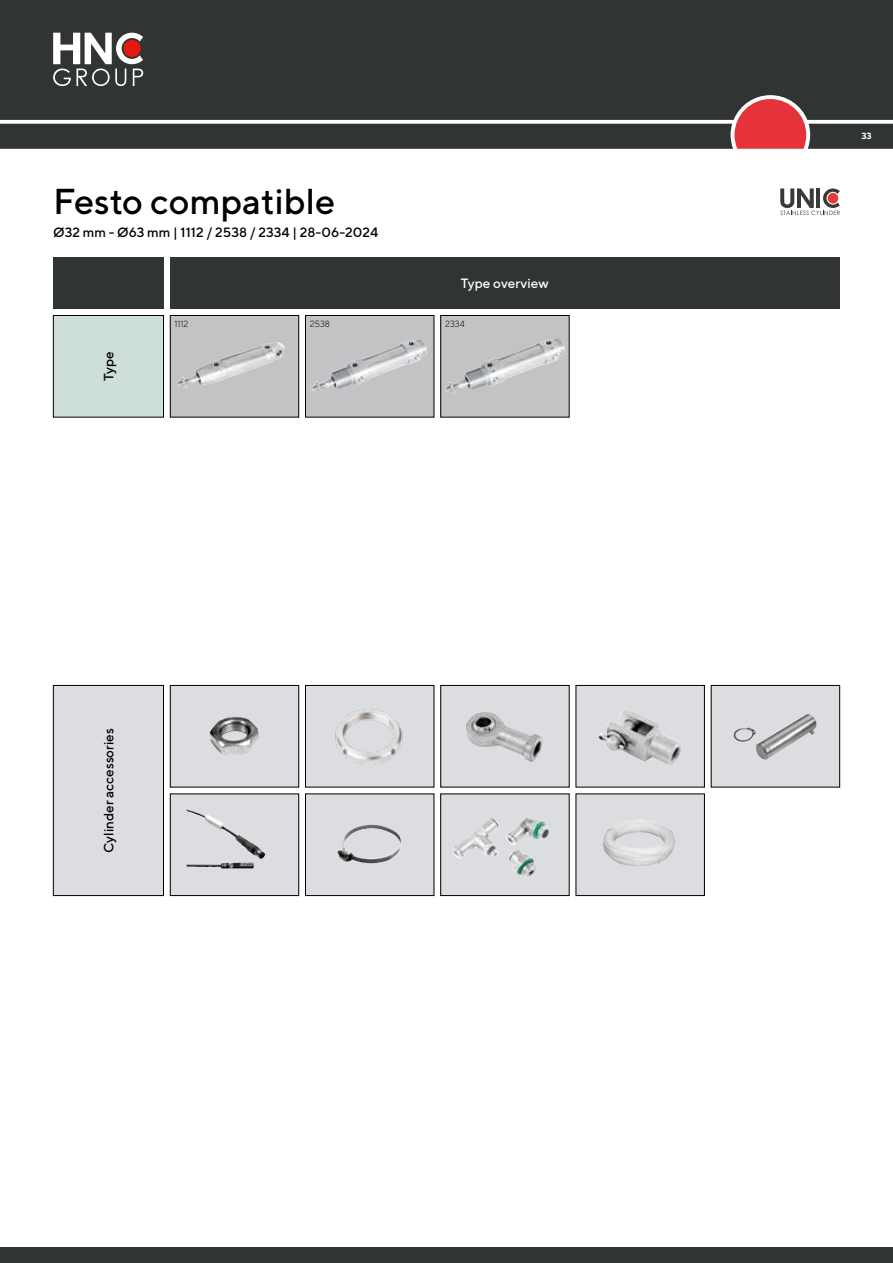
<style>
.page{position:relative;width:893px;height:1263px;background:#fff}
.page>*{position:absolute;margin:0;border:0;box-sizing:border-box;transform-origin:0 0}
.t1{font:500 36px "TT Norms";color:#000}
.t2{font:500 13.5px "TT Norms";color:#000}
.t3{font:500 13.5px "TT Norms";color:#fff}
.t4{font:300 9px "TT Norms";color:#000}
.t5{font:700 9px "TT Norms";color:#fff}
</style>
<div class="page">
<div style="left:0;top:1247px;width:893px;height:16px;background:#303432"></div>
<div style="left:0;top:0;width:893px;height:99px;background:#303432"></div>
<svg style="left:0;top:99px;width:893px;height:50px;background:#4d4543"></svg>
<div style="left:53px;top:258px;width:111px;height:51px;background:#303432"></div>
<div style="left:170px;top:258px;width:670px;height:51px;background:#303432"></div>
<div style="left:53px;top:315px;width:111px;height:102px;background:#ceded8"></div>
<div style="left:53px;top:315px;width:111px;height:102px;border:1px solid #000"></div>
<div style="left:53px;top:685px;width:110px;height:210px;background:#dcdde1"></div>
<div style="left:53px;top:685px;width:111px;height:211px;border:1px solid #000"></div>
<svg style="left:443px;top:687px;width:124px;height:98px;background:#d3d4d7"></svg>
<img style="left:470px;top:712px;width:15px;height:6px">
<div style="left:305px;top:685px;width:129px;height:102px;background:#dcdde1"></div>
<img style="left:335px;top:709px;width:68px;height:56px">
<div style="left:305px;top:685px;width:129px;height:102px;border:1px solid #000"></div>
<div style="left:711px;top:685px;width:129px;height:102px;background:#dcdde1"></div>
<img style="left:755px;top:714px;width:52px;height:46px">
<div style="left:711px;top:685px;width:129px;height:102px;border:1px solid #000"></div>
<div style="left:170px;top:794px;width:129px;height:101px;background:#dcdde1"></div>
<img style="left:187px;top:811px;width:78px;height:48px">
<div style="left:170px;top:794px;width:129px;height:102px;border:1px solid #000"></div>
<div style="left:576px;top:794px;width:128px;height:101px;background:#dcdde1"></div>
<img style="left:603px;top:819px;width:72px;height:47px">
<div style="left:576px;top:794px;width:129px;height:102px;border:1px solid #000"></div>
<div style="left:441px;top:794px;width:128px;height:101px;background:#dcdde1"></div>
<img style="left:508px;top:818px;width:19px;height:17px">
<div style="left:440px;top:794px;width:129px;height:102px;border:1px solid #000"></div>
<svg style="left:578px;top:687px;width:125px;height:98px;background:#d1d2d5"></svg>
<img style="left:619px;top:708px;width:7px;height:15px">
<div style="left:576px;top:685px;width:129px;height:102px;border:1px solid #000"></div>
<div style="left:170px;top:685px;width:129px;height:102px;background:#dcdde1"></div>
<img style="left:210px;top:717px;width:49px;height:38px">
<div style="left:170px;top:685px;width:129px;height:102px;border:1px solid #000"></div>
<div style="left:170px;top:315px;width:129px;height:102px;background:#c3c3c5"></div>
<img style="left:250px;top:342px;width:27px;height:8px">
<div style="left:170px;top:315px;width:129px;height:102px;border:1px solid #000"></div>
<div style="left:305px;top:315px;width:129px;height:102px;background:#c3c3c5"></div>
<img style="left:398px;top:340px;width:21px;height:7px">
<div style="left:305px;top:315px;width:129px;height:102px;border:1px solid #000"></div>
<div style="left:441px;top:315px;width:128px;height:102px;background:#c3c3c5"></div>
<img style="left:535px;top:339px;width:22px;height:7px">
<div style="left:305px;top:794px;width:129px;height:101px;background:#dcdde1"></div>
<img style="left:337px;top:825px;width:64px;height:38px">
<div style="left:305px;top:794px;width:129px;height:102px;border:1px solid #000"></div>
<svg style="left:780px;top:188px;width:60px;height:27px"></svg>
<div style="left:828px;top:193px;width:10px;height:11px;background:#e63a3b;border-radius:50%"></div>
<svg style="left:53px;top:33px;width:90px;height:53px"></svg>
<div style="left:123px;top:40px;width:18px;height:17px;background:#e4190f;border-radius:50%"></div>
<h1 class="t1" style="left:53px;top:179px;width:284px">Festo compatible</h1>
<p class="t2" style="left:53px;top:224px;width:327px">Ø32 mm - Ø63 mm | 1112 / 2538 / 2334 | 28-06-2024</p>
<p class="t3" style="left:461px;top:275px;width:89px">Type overview</p>
<p class="t2" style="left:100px;top:381px;width:31px;rotate:-90deg">Type</p>
<p class="t4" style="left:174px;top:318px;width:16px">1112</p>
<p class="t4" style="left:310px;top:318px;width:22px">2538</p>
<p class="t4" style="left:445px;top:318px;width:21px">2334</p>
<p class="t2" style="left:100px;top:853px;width:126px;rotate:-90deg">Cylinder accessories</p>
<p class="t5" style="left:861px;top:130px;width:12px">33</p>
</div>
